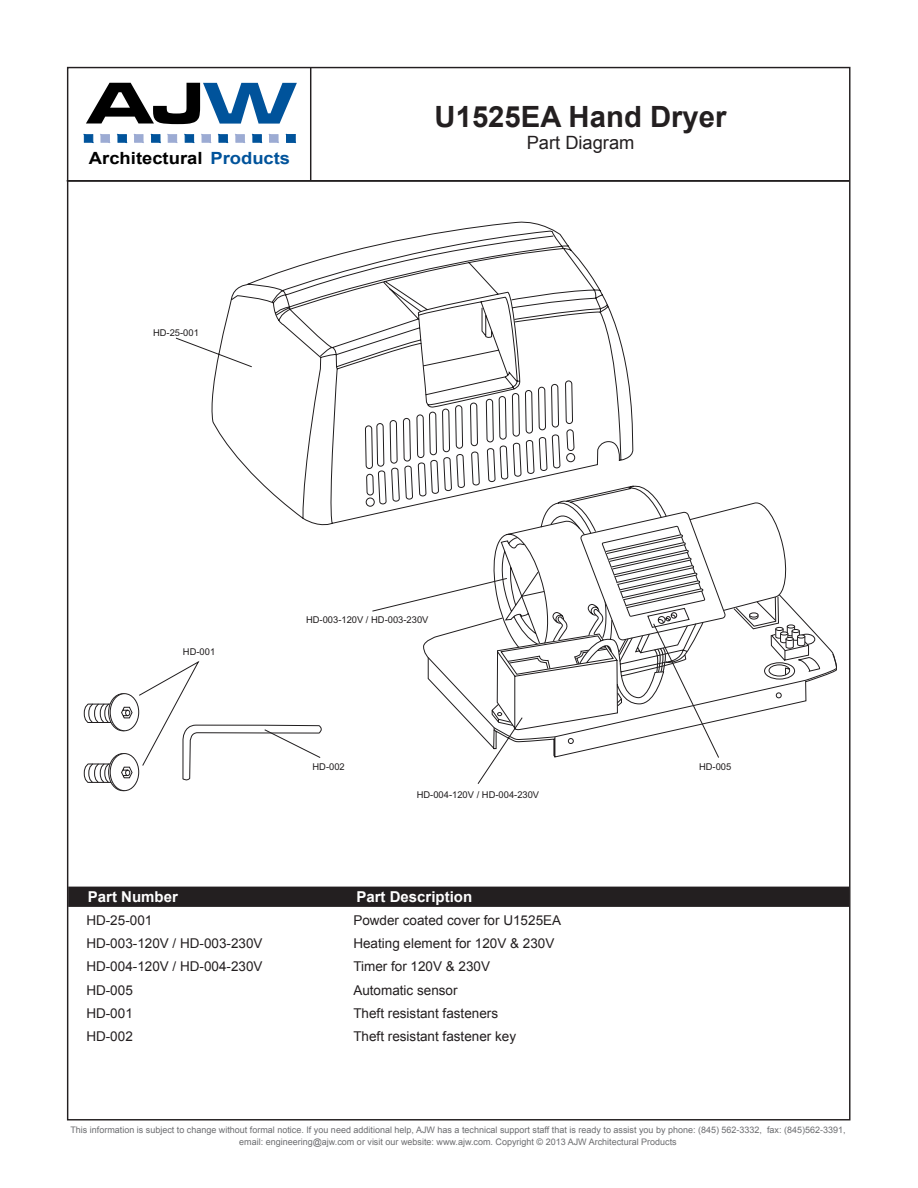
<style>
.page{position:relative;width:918px;height:1188px;background:#fff}
.page>*{position:absolute;margin:0;border:0;box-sizing:border-box;transform-origin:0 0}
.t1{font:700 expanded 61.2px "Microgramma DCE";color:#000;scale:1.09 1}
.t2{font:700 29.25px "Arial";color:#231f20}
.t3{font:18.3px "Arial";color:#231f20}
.t4{font:700 16.8px "Arial";color:#000;scale:1.09 1}
.t5{font:700 16.8px "Arial";color:#00539b;scale:1.09 1}
.t6{font:700 15px "Arial";color:#fff}
.t7{font:13.5px "Arial";color:#231f20}
.t8{font:9.45px "Arial";color:#201d1e}
.t9{font:9px/12px "Arial";color:#6c6d70;text-align:center}
.s1{font-size:61.05px;color:#00539b}
</style>
<div class="page">
<hr style="left:310px;top:68px;width:1px;height:112px;background:#231f20">
<div style="left:68px;top:887px;width:781px;height:20px;background:#231f20"></div>
<svg style="left:175px;top:222px;width:662px;height:562px"></svg>
<svg style="left:771px;top:625px;width:38px;height:10px"></svg>
<svg style="left:719px;top:635px;width:90px;height:88px"></svg>
<svg style="left:84px;top:703px;width:49px;height:88px"></svg>
<svg style="left:88px;top:623px;width:631px;height:160px"></svg>
<svg style="left:264px;top:729px;width:57px;height:29px"></svg>
<hr style="left:67px;top:180px;width:782px;height:2px;background:#231f20">
<svg style="left:84px;top:134px;width:10px;height:9px"></svg>
<svg style="left:117px;top:134px;width:10px;height:9px"></svg>
<svg style="left:151px;top:134px;width:10px;height:9px"></svg>
<svg style="left:184px;top:134px;width:10px;height:9px"></svg>
<svg style="left:100px;top:134px;width:10px;height:9px"></svg>
<svg style="left:134px;top:134px;width:10px;height:9px"></svg>
<svg style="left:167px;top:134px;width:10px;height:9px"></svg>
<svg style="left:201px;top:134px;width:10px;height:9px"></svg>
<svg style="left:218px;top:134px;width:10px;height:9px"></svg>
<svg style="left:235px;top:134px;width:10px;height:9px"></svg>
<svg style="left:252px;top:134px;width:10px;height:9px"></svg>
<svg style="left:269px;top:134px;width:10px;height:9px"></svg>
<svg style="left:286px;top:134px;width:10px;height:9px"></svg>
<h1 class="t1" style="left:87px;top:62px;width:193px">AJ<span class="s1">W</span></h1>
<h3 class="t5" style="left:210px;top:147px;width:75px">Products</h3>
<h3 class="t4" style="left:89px;top:147px;width:106px">Architectural</h3>
<p class="t8" style="left:153px;top:326px;width:47px">HD-25-001</p>
<p class="t2" style="left:435px;top:98px;width:294px">U1525EA Hand Dryer</p>
<p class="t3" style="left:527px;top:131px;width:109px">Part Diagram</p>
<p class="t8" style="left:183px;top:646px;width:34px">HD-001</p>
<p class="t8" style="left:306px;top:613px;width:124px">HD-003-120V / HD-003-230V</p>
<p class="t8" style="left:312px;top:761px;width:34px">HD-002</p>
<p class="t8" style="left:417px;top:788px;width:124px">HD-004-120V / HD-004-230V</p>
<p class="t8" style="left:699px;top:761px;width:34px">HD-005</p>
<p class="t6" style="left:88px;top:887px;width:92px">Part Number</p>
<p class="t6" style="left:356px;top:887px;width:117px">Part Description</p>
<p class="t7" style="left:86px;top:911px;width:68px">HD-25-001</p>
<p class="t7" style="left:353px;top:911px;width:209px">Powder coated cover for U1525EA</p>
<p class="t7" style="left:86px;top:934px;width:178px">HD-003-120V / HD-003-230V</p>
<p class="t7" style="left:353px;top:934px;width:203px">Heating element for 120V &amp; 230V</p>
<p class="t7" style="left:86px;top:958px;width:178px">HD-004-120V / HD-004-230V</p>
<p class="t7" style="left:353px;top:958px;width:138px">Timer for 120V &amp; 230V</p>
<p class="t7" style="left:86px;top:981px;width:48px">HD-005</p>
<p class="t7" style="left:353px;top:981px;width:106px">Automatic sensor</p>
<p class="t7" style="left:86px;top:1004px;width:48px">HD-001</p>
<p class="t7" style="left:353px;top:1004px;width:146px">Theft resistant fasteners</p>
<p class="t7" style="left:86px;top:1027px;width:48px">HD-002</p>
<p class="t7" style="left:353px;top:1027px;width:164px">Theft resistant fastener key</p>
<p class="t9" style="left:70px;top:1124px;width:777px">This information is subject to change without formal notice. If you need additional help, AJW has a technical support staff that is ready to assist you by phone: (845) 562-3332, fax: (845)562-3391, email: engineering@ajw.com or visit our website: www.ajw.com. Copyright © 2013 AJW Architectural Products</p>
</div>
